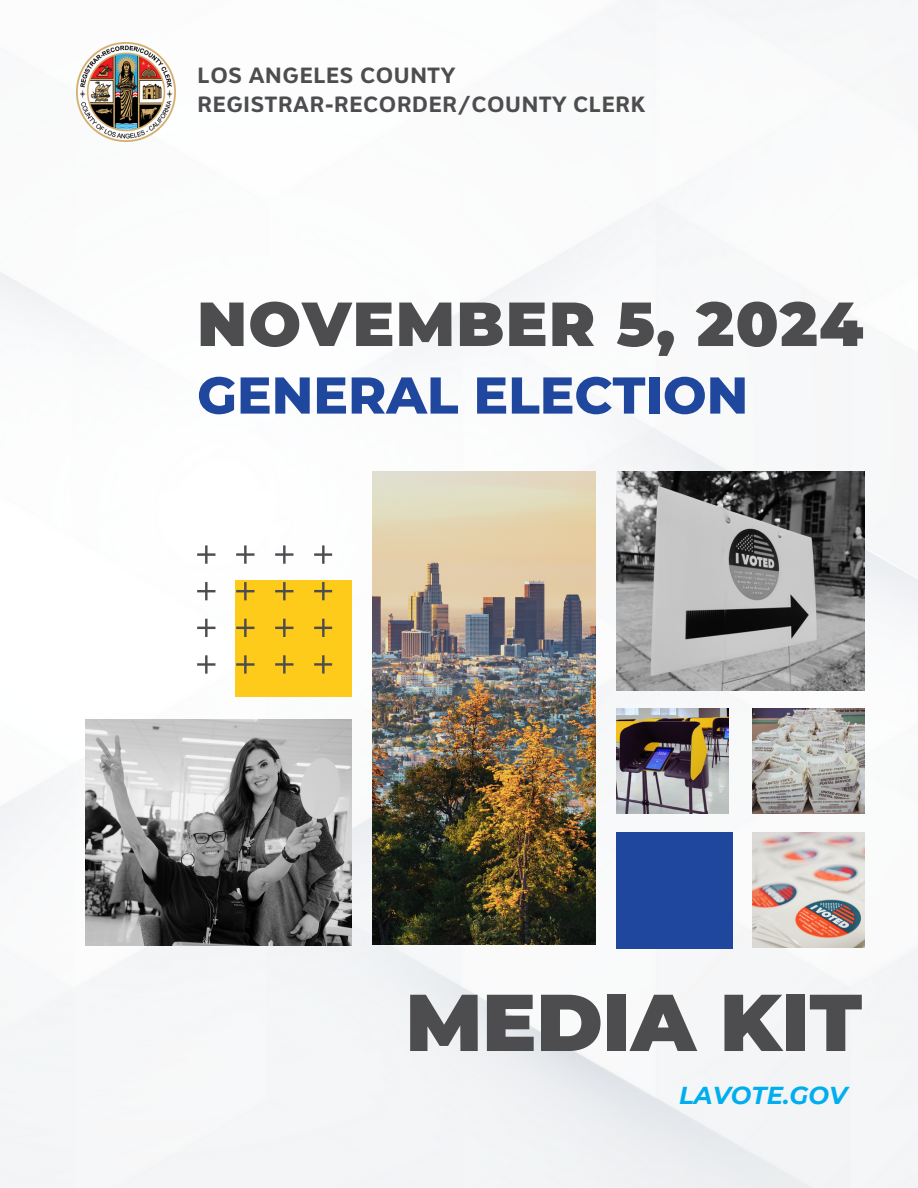
<style>
.page{position:relative;width:918px;height:1188px;background:#fff}
.page>*{position:absolute;margin:0;border:0;box-sizing:border-box;transform-origin:0 0}
.t1{font:900 80.4px "Montserrat";color:#4d4d4f}
.t2{font:900 62.1px "Montserrat";letter-spacing:.02em;color:#4d4d4f}
.t3{font:800 51.75px "Montserrat";color:#1f479e}
.t4{font:italic 700 24.45px "Montserrat";color:#00aeef}
.t5{font:700 23.1px/28.2px "Clearview Text";color:#4d4d4f}
</style>
<div class="page">
<img style="left:0;top:0;width:918px;height:1188px">
<img style="left:616px;top:471px;width:249px;height:220px">
<img style="left:752px;top:708px;width:113px;height:106px">
<img style="left:752px;top:832px;width:113px;height:116px">
<img style="left:616px;top:708px;width:113px;height:105px">
<img style="left:373px;top:471px;width:222px;height:474px">
<img style="left:86px;top:719px;width:265px;height:226px">
<div style="left:236px;top:581px;width:116px;height:116px;background:#ffcb1a"></div>
<div style="left:616px;top:832px;width:116px;height:116px;background:#1f479e"></div>
<svg style="left:197px;top:545px;width:135px;height:129px"></svg>
<img style="left:77px;top:43px;width:99px;height:99px">
<p class="t5" style="left:197px;top:62px;width:450px">LOS ANGELES COUNTY<br>REGISTRAR-RECORDER/COUNTY CLERK</p>
<p class="t2" style="left:197px;top:277px;width:668px">NOVEMBER 5, 2024</p>
<p class="t3" style="left:197px;top:357px;width:553px">GENERAL ELECTION</p>
<p class="t1" style="left:406px;top:962px;width:458px">MEDIA KIT</p>
<p class="t4" style="left:679px;top:1078px;width:170px">LAVOTE.GOV</p>
</div>
